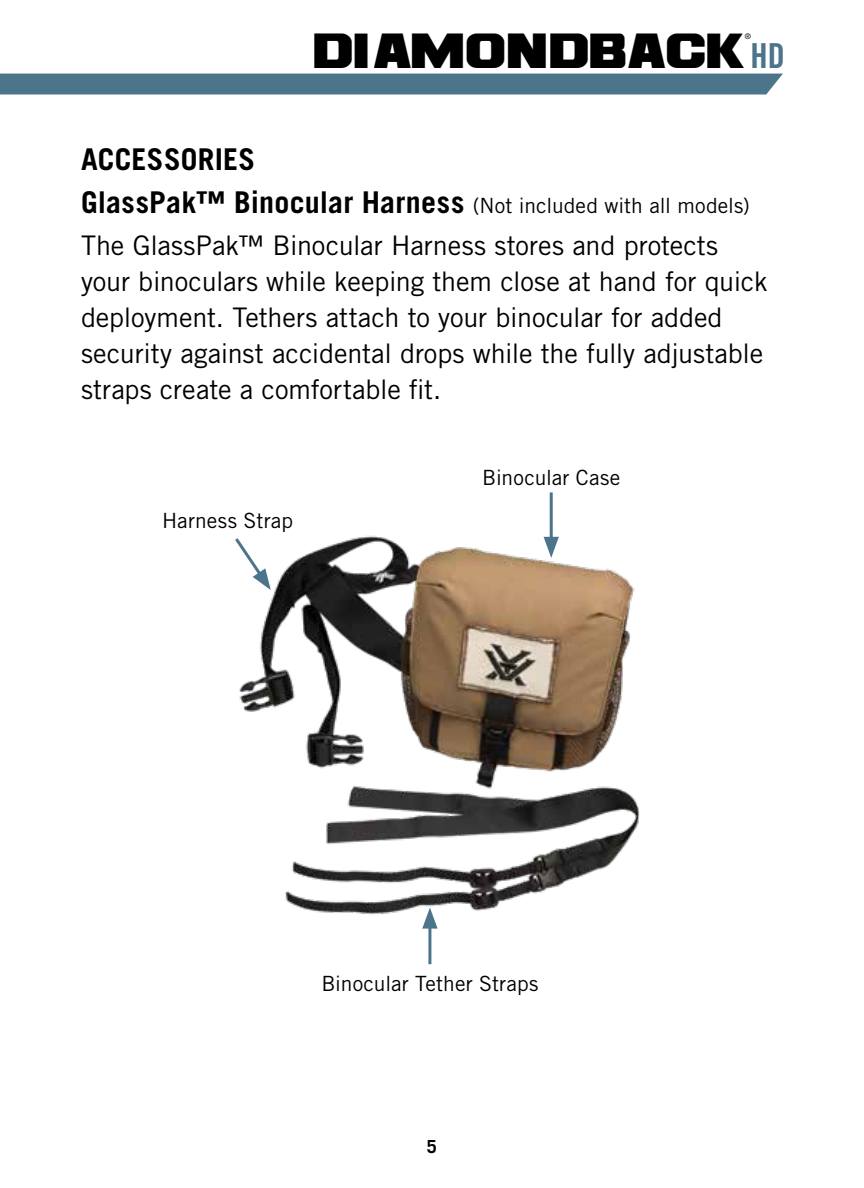
<style>
.page{position:relative;width:864px;height:1188px;background:#fff}
.page>*{position:absolute;margin:0;border:0;box-sizing:border-box;transform-origin:0 0}
.t1{font:38.4px "Ash";color:#000}
.t2{font:34.5px "Trade Gothic LT Std Bd Cn 20";color:#4c748b}
.t3{font:700 30px "Trade Gothic LT Std";letter-spacing:.01em;color:#000}
.t4{font:27px/36px "Trade Gothic LT Std";letter-spacing:-.005em;color:#000}
.t5{font:21px "Trade Gothic LT Std";letter-spacing:.005em;color:#000}
.t6{font:700 18px "Trade Gothic LT Std";color:#000}
.t7{font:7.8px "Trade Gothic LT Std";color:#000}
.s1{font-weight:700;font-size:30px}
</style>
<div class="page">
<img style="left:239px;top:521px;width:401px;height:435px">
<div style="left:0;top:74px;width:783px;height:20px;background:#4c748b"></div>
<hr style="left:550px;top:492px;width:3px;height:49px;background:#4c748b">
<svg style="left:544px;top:537px;width:15px;height:21px"></svg>
<svg style="left:235px;top:535px;width:36px;height:55px"></svg>
<hr style="left:428px;top:924px;width:3px;height:40px;background:#4c748b">
<svg style="left:422px;top:908px;width:16px;height:21px"></svg>
<h1 class="t1" style="left:314px;top:29px;width:435px">DIAMONDBACK</h1>
<p class="t7" style="left:745px;top:31px;width:8px">®</p>
<p class="t2" style="left:751px;top:34px;width:36px">HD</p>
<p class="t3" style="left:81px;top:141px;width:176px">ACCESSORIES</p>
<p class="t5" style="left:81px;top:192px;width:670px"><span class="s1">GlassPak™ Binocular Harness</span> (Not included with all models)</p>
<p class="t4" style="left:81px;top:227px;width:688px">The GlassPak™ Binocular Harness stores and protects your binoculars while keeping them close at hand for quick deployment. Tethers attach to your binocular for added security against accidental drops while the fully adjustable straps create a comfortable fit.</p>
<p class="t5" style="left:162px;top:508px;width:133px">Harness Strap</p>
<p class="t5" style="left:482px;top:465px;width:140px">Binocular Case</p>
<p class="t5" style="left:321px;top:971px;width:218px">Binocular Tether Straps</p>
<p class="t6" style="left:427px;top:1136px;width:12px">5</p>
</div>
